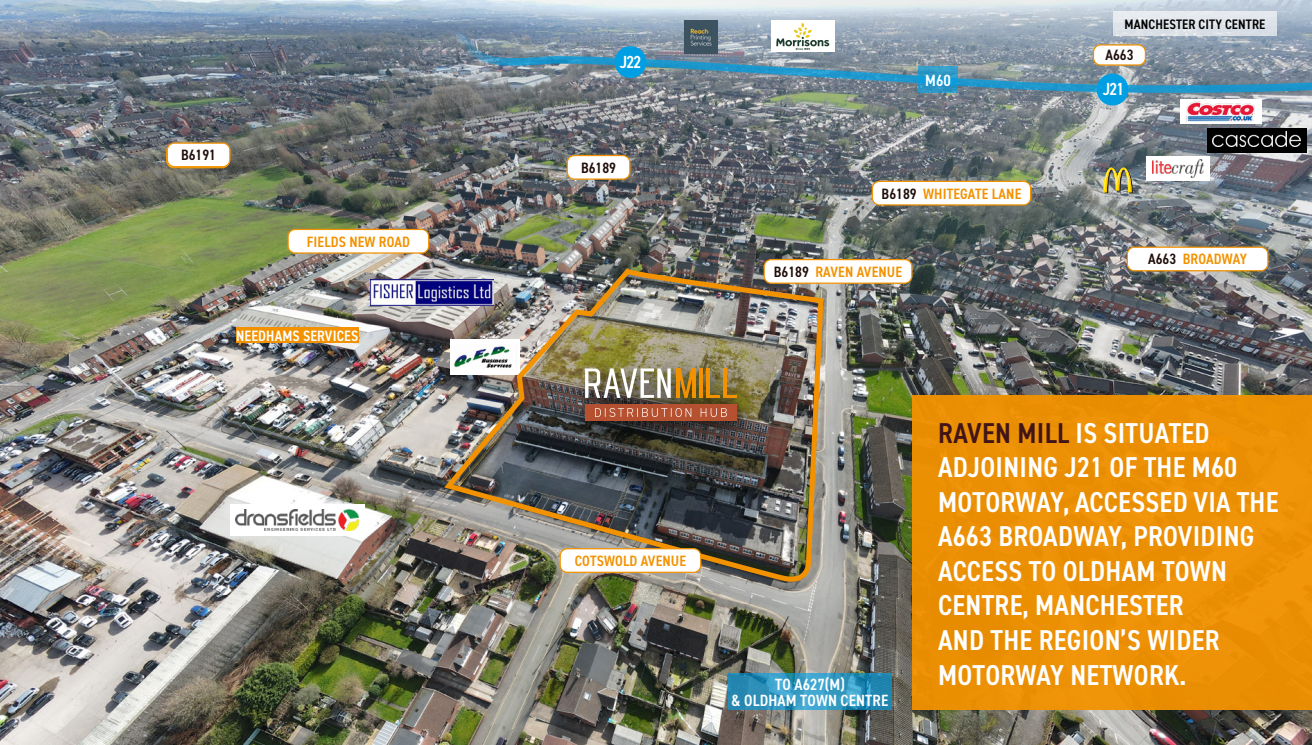
<style>
.page{position:relative;width:1312px;height:745px;background:#fff}
.page>*{position:absolute;margin:0;border:0;box-sizing:border-box;transform-origin:0 0}
.t1{font:600 condensed 28.75px/34.5px "DIN2014";letter-spacing:.01em;color:#fff}
.t2{font:600 condensed 17.5px "DIN2014";letter-spacing:-.05em;color:#fff}
.t3{font:600 condensed 16.25px/16.2px "DIN2014";letter-spacing:.01em;color:#fff;text-align:center}
.t4{font:600 condensed 15px "DIN2014";letter-spacing:.01em;color:#f39200}
.t5{font:600 condensed 15px "DIN2014";letter-spacing:.01em;color:#fff}
.t6{font:600 condensed 15px "DIN2014";color:#200e0a}
.t7{font:600 condensed 13.75px "DIN2014";letter-spacing:.01em;color:#000}
.s1{color:#200e0a}
.s2{color:#411518}
</style>
<div class="page">
<img style="left:0;top:0;width:1311px;height:744px">
<div style="left:236px;top:327px;width:122px;height:15px;background:#f39200"></div>
<svg style="left:445px;top:24px;width:866px;height:70px"></svg>
<div style="left:1096px;top:74px;width:32px;height:31px;background:#009fe3;border-radius:50%"></div>
<div style="left:614px;top:46px;width:32px;height:32px;background:#009fe3;border-radius:50%"></div>
<div style="left:1113px;top:12px;width:163px;height:24px;background:#dfe5ea"></div>
<svg style="left:825px;top:673px;width:66px;height:36px"></svg>
<svg style="left:917px;top:66px;width:40px;height:27px"></svg>
<img style="left:370px;top:279px;width:73px;height:26px">
<img style="left:684px;top:20px;width:33px;height:34px">
<div style="left:1206px;top:128px;width:99px;height:24px;background:#000"></div>
<img style="left:1212px;top:131px;width:88px;height:15px">
<div style="left:770px;top:20px;width:64px;height:32px;background:#fff"></div>
<svg style="left:776px;top:23px;width:53px;height:27px"></svg>
<div style="left:1179px;top:99px;width:82px;height:25px;background:#fff"></div>
<img style="left:1186px;top:101px;width:69px;height:21px">
<div style="left:1145px;top:156px;width:64px;height:25px;background:#fff"></div>
<img style="left:1152px;top:159px;width:51px;height:18px">
<svg style="left:1103px;top:167px;width:32px;height:26px"></svg>
<div style="left:230px;top:504px;width:134px;height:31px;background:#fff"></div>
<img style="left:236px;top:509px;width:123px;height:21px">
<div style="left:1126px;top:247px;width:141px;height:23px;background:#fff;border-radius:7px"></div>
<div style="left:1126px;top:246px;width:142px;height:25px;border:1px solid #f39200;border-radius:7px"></div>
<div style="left:764px;top:259px;width:147px;height:24px;background:#fff;border-radius:7px"></div>
<div style="left:763px;top:259px;width:149px;height:24px;border:1px solid #f39200;border-radius:7px"></div>
<div style="left:166px;top:143px;width:64px;height:25px;border:1px solid #f39200;border-radius:7px"></div>
<div style="left:167px;top:143px;width:63px;height:24px;background:#fff;border-radius:7px"></div>
<div style="left:167px;top:142px;width:63px;height:25px;border:1px solid #f39200;border-radius:7px"></div>
<div style="left:872px;top:181px;width:158px;height:24px;background:#fff;border-radius:7px"></div>
<div style="left:871px;top:181px;width:160px;height:24px;border:1px solid #f39200;border-radius:7px"></div>
<div style="left:1093px;top:45px;width:52px;height:20px;background:#fff;border-radius:7px"></div>
<div style="left:1092px;top:44px;width:53px;height:22px;border:1px solid #f39200;border-radius:7px"></div>
<img style="left:443px;top:89px;width:382px;height:655px">
<div style="left:560px;top:548px;width:140px;height:24px;background:#fff;border-radius:7px"></div>
<div style="left:559px;top:547px;width:142px;height:25px;border:1px solid #f39200;border-radius:7px"></div>
<div style="left:288px;top:229px;width:140px;height:24px;background:#fff;border-radius:7px"></div>
<div style="left:287px;top:229px;width:142px;height:24px;border:1px solid #f39200;border-radius:7px"></div>
<div style="left:912px;top:395px;width:399px;height:314px;background:#eb9004"></div>
<div style="left:570px;top:354px;width:190px;height:90px;background:#000;opacity:.9"></div>
<svg style="left:585px;top:368px;width:85px;height:29px"></svg>
<svg style="left:679px;top:368px;width:13px;height:29px"></svg>
<svg style="left:675px;top:368px;width:4px;height:29px"></svg>
<hr style="left:692px;top:368px;width:4px;height:29px;background:#f39200">
<hr style="left:699px;top:368px;width:3px;height:29px;background:#f39200">
<hr style="left:706px;top:368px;width:3px;height:29px;background:#f39200">
<svg style="left:709px;top:394px;width:10px;height:3px"></svg>
<svg style="left:722px;top:368px;width:4px;height:26px"></svg>
<hr style="left:722px;top:394px;width:14px;height:3px;background:#f39200">
<div style="left:585px;top:404px;width:151px;height:16px;background:#b55130"></div>
<svg style="left:595px;top:408px;width:131px;height:8px"></svg>
<p class="t6" style="left:180px;top:146px;width:37px">B6191</p>
<p class="t4" style="left:307px;top:231px;width:105px">FIELDS NEW ROAD</p>
<p class="t5" style="left:236px;top:325px;width:124px">NEEDHAMS SERVICES</p>
<p class="t2" style="left:619px;top:50px;width:23px">J22</p>
<p class="t6" style="left:581px;top:157px;width:37px">B6189</p>
<p class="t3" style="left:925px;top:72px;width:27px">M60</p>
<p class="t4" style="left:881px;top:183px;width:141px"><span class="s1">B6189</span> WHITEGATE LANE</p>
<p class="t4" style="left:773px;top:261px;width:130px"><span class="s1">B6189</span> RAVEN AVENUE</p>
<p class="t7" style="left:1124px;top:15px;width:142px">MANCHESTER CITY CENTRE</p>
<p class="t6" style="left:1105px;top:45px;width:30px">A663</p>
<p class="t2" style="left:1102px;top:78px;width:23px">J21</p>
<p class="t4" style="left:1147px;top:249px;width:101px"><span class="s1">A663</span> BROADWAY</p>
<p class="t4" style="left:574px;top:550px;width:113px">COTSWOLD AVENUE</p>
<p class="t3" style="left:731px;top:675px;width:158px">TO A627(M)<br>&amp; OLDHAM TOWN CENTRE</p>
<p class="t1" style="left:937px;top:414px;width:342px"><span class="s2">RAVEN MILL</span> IS SITUATED<br>ADJOINING J21 OF THE M60<br>MOTORWAY, ACCESSED VIA THE<br>A663 BROADWAY, PROVIDING<br>ACCESS TO OLDHAM TOWN<br>CENTRE, MANCHESTER<br>AND THE REGION’S WIDER<br>MOTORWAY NETWORK.</p>
<p class="t5" style="left:1168px;top:434px;width:60px">REDS GYM</p>
</div>
